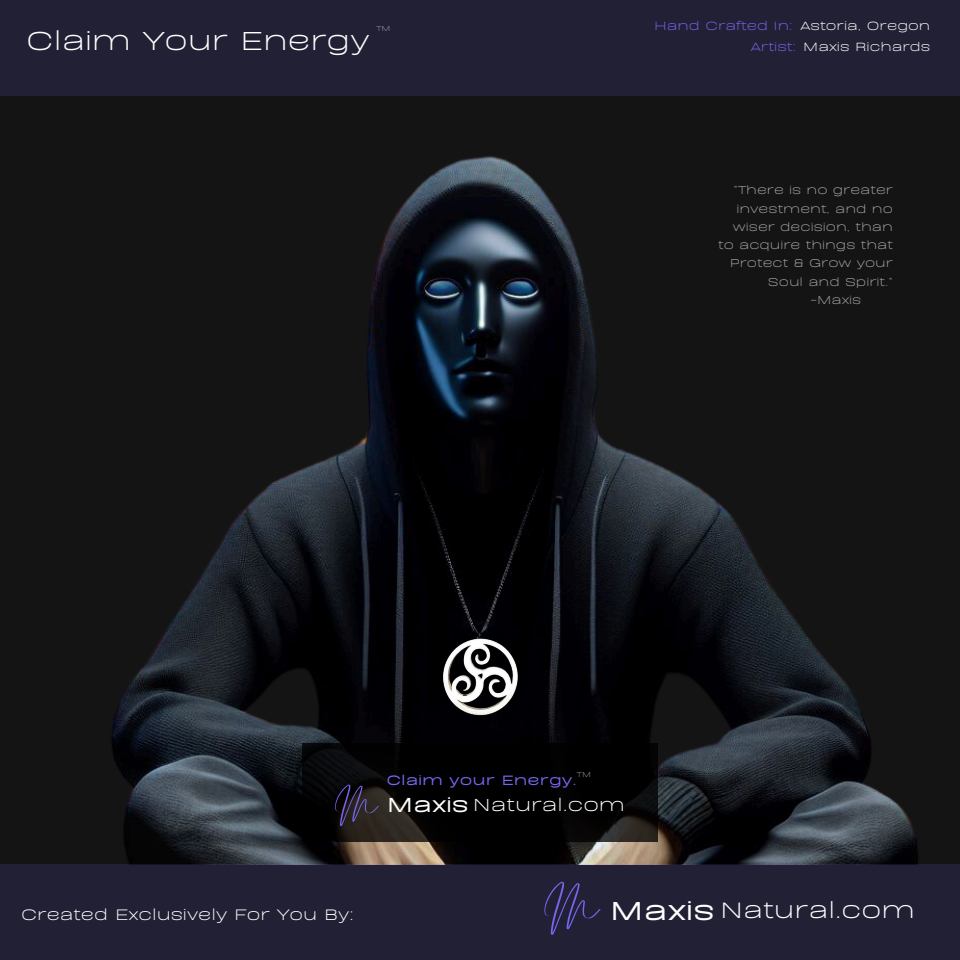
<style>
.page{position:relative;width:960px;height:960px;background:#141415}
.page>*{position:absolute;margin:0;border:0;box-sizing:border-box;transform-origin:0 0}
.t1{font:77.38px "Emitha Script";color:#7667ef}
.t2{font:60.44px "Emitha Script";color:#7667ef}
.t3{font:30px "BD Sans";color:#fff}
.t4{font:700 30px "BD Sans";color:#fff}
.t5{font:25.62px "BD Sans";color:#fff}
.t6{font:700 23.44px "BD Sans";color:#fff}
.t7{font:20px "BD Sans";color:#fff}
.t8{font:17.5px "BD Sans";color:#fff}
.t9{font:700 15.62px "BD Sans";color:#7667ef}
.t10{font:13.75px "BD Sans";color:#fff}
.t11{font:13.75px "BD Sans";color:#7667ef}
.t12{font:13.12px/18.2px "BD Sans";color:#a6a6a6;text-align:right}
.t13{font:8.12px "BD Sans";color:#a6a6a6}
</style>
<div class="page">
<img style="left:112px;top:156px;width:806px;height:708px">
<div style="left:0;top:864px;width:960px;height:96px;background:#222035"></div>
<div style="left:0;top:0;width:960px;height:96px;background:#222035"></div>
<svg style="left:302px;top:743px;width:356px;height:98px;background:#070606"></svg>
<img style="left:423px;top:627px;width:108px;height:98px">
<p class="t13" style="left:377px;top:23px;width:16px">TM</p>
<p class="t11" style="left:654px;top:16px;width:140px">Hand Crafted In:</p>
<p class="t10" style="left:800px;top:16px;width:131px">Astoria, Oregon</p>
<p class="t3" style="left:26px;top:19px;width:345px">Claim Your Energy</p>
<p class="t11" style="left:751px;top:37px;width:47px">Artist:</p>
<p class="t10" style="left:803px;top:37px;width:129px">Maxis Richards</p>
<p class="t12" style="left:718px;top:179px;width:176px">“There is no greater investment, and no wiser decision, than to acquire things that<br>Protect &amp; Grow your<br>Soul and Spirit.“</p>
<h1 class="t12" style="left:811px;top:289px;width:52px">-Maxis</h1>
<p class="t2" style="left:335px;top:771px;width:44px">M</p>
<h6 class="t13" style="left:577px;top:769px;width:16px">TM</h6>
<p class="t9" style="left:386px;top:769px;width:192px">Claim your Energy.</p>
<h3 class="t6" style="left:387px;top:787px;width:84px">Maxis</h3>
<h5 class="t7" style="left:473px;top:790px;width:154px">Natural.com</h5>
<p class="t8" style="left:21px;top:902px;width:334px">Created Exclusively For You By:</p>
<p class="t1" style="left:544px;top:865px;width:55px">M</p>
<p class="t4" style="left:610px;top:889px;width:107px">Maxis</p>
<h2 class="t5" style="left:720px;top:892px;width:196px">Natural.com</h2>
</div>
